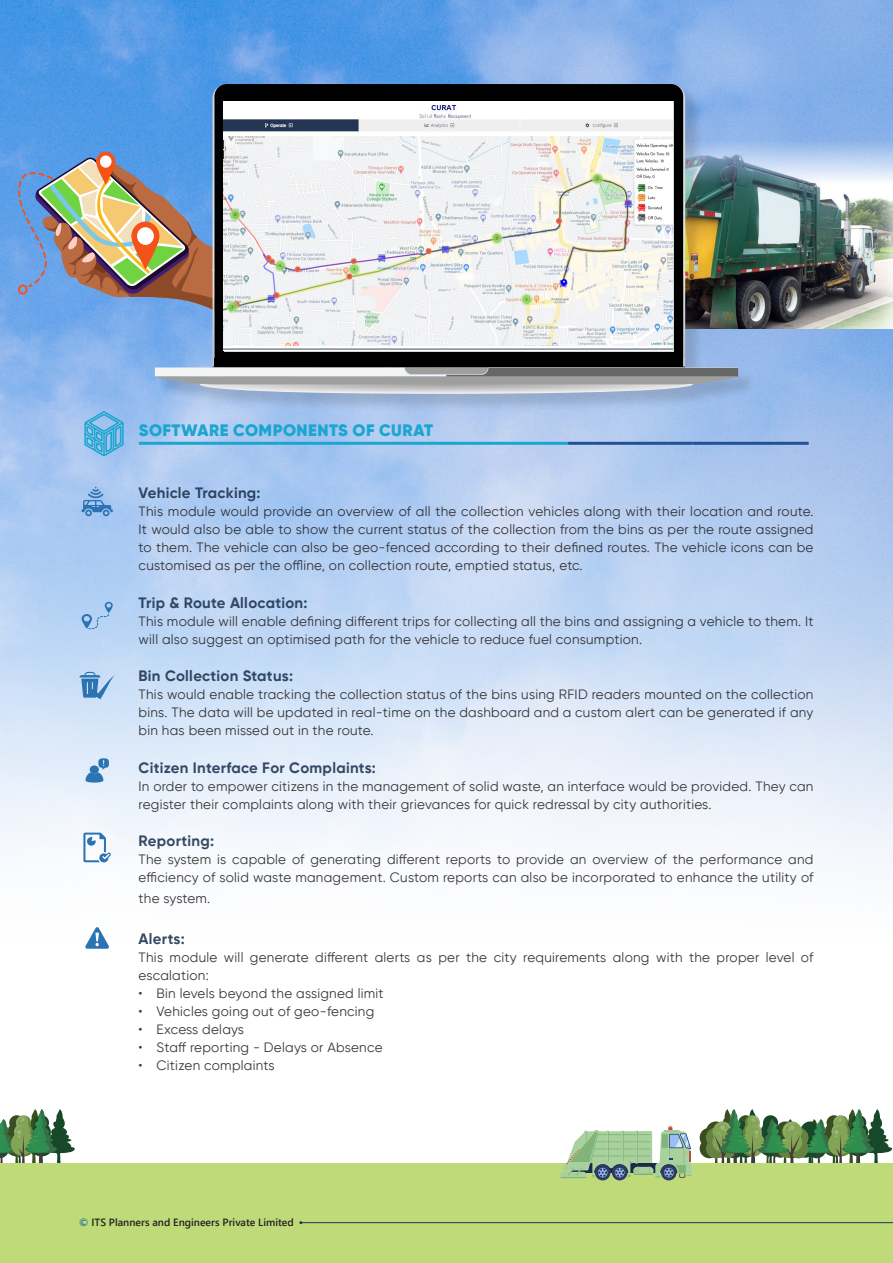
<style>
.page{position:relative;width:893px;height:1263px;background:#fff}
.page>*{position:absolute;margin:0;border:0;box-sizing:border-box;transform-origin:0 0}
.t1{font:900 16.5px "Gilroy";letter-spacing:.03em;color:#1aa6cf}
.t2{font:700 15px "Gilroy";letter-spacing:.02em;color:#1e3553}
.t3{font:13.5px/18px "Gilroy";letter-spacing:.02em;color:#231f20}
.t4{font:13.5px "Gilroy";color:#231f20}
.t5{font:600 10.5px "Segoe UI";color:#231f20}
.s1{color:#146b94}
</style>
<div class="page">
<img style="left:0;top:0;width:893px;height:864px">
<svg style="left:18px;top:152px;width:140px;height:171px;background:#94a0a7"></svg>
<div style="left:100px;top:155px;width:12px;height:13px;background:#fff;border-radius:50%"></div>
<img style="left:757px;top:94px;width:136px;height:234px">
<svg style="left:0;top:1109px;width:75px;height:54px"></svg>
<svg style="left:700px;top:1109px;width:192px;height:54px"></svg>
<div style="left:0;top:1163px;width:893px;height:100px;background:#beda79"></div>
<hr style="left:139px;top:442px;width:140px;height:3px;background:#1aa6cf">
<hr style="left:279px;top:442px;width:147px;height:3px;background:#1aa6cf">
<hr style="left:426px;top:442px;width:142px;height:3px;background:#1aa6cf">
<hr style="left:568px;top:442px;width:125px;height:3px;background:#215294">
<hr style="left:693px;top:442px;width:116px;height:3px;background:#215294">
<svg style="left:84px;top:411px;width:40px;height:45px;background:#67b6e1"></svg>
<hr style="left:301px;top:1222px;width:592px;height:1px;background:#1e3553">
<div style="left:158px;top:86px;width:599px;height:327px;background:#231f20;opacity:.16"></div>
<img style="left:200px;top:389px;width:493px;height:5px">
<div style="left:215px;top:358px;width:468px;height:9px;background:#000"></div>
<svg style="left:215px;top:84px;width:468px;height:274px;background:#131414"></svg>
<svg style="left:155px;top:367px;width:583px;height:22px"></svg>
<img style="left:224px;top:101px;width:449px;height:249px">
<svg style="left:82px;top:487px;width:31px;height:29px"></svg>
<svg style="left:81px;top:602px;width:32px;height:27px"></svg>
<svg style="left:80px;top:672px;width:35px;height:27px"></svg>
<svg style="left:85px;top:758px;width:24px;height:25px"></svg>
<div style="left:90px;top:765px;width:9px;height:9px;background:#2b73b3;border-radius:50%"></div>
<svg style="left:83px;top:832px;width:28px;height:31px"></svg>
<svg style="left:85px;top:927px;width:24px;height:22px"></svg>
<div style="left:661px;top:1165px;width:16px;height:15px;background:#2e3b61;border-radius:50%"></div>
<div style="left:595px;top:1165px;width:15px;height:15px;background:#2e3b61;border-radius:50%"></div>
<div style="left:612px;top:1165px;width:15px;height:15px;background:#2e3b61;border-radius:50%"></div>
<svg style="left:560px;top:1126px;width:132px;height:52px"></svg>
<p class="t1" style="left:139px;top:420px;width:296px">SOFTWARE COMPONENTS OF CURAT</p>
<p class="t2" style="left:139px;top:484px;width:124px">Vehicle Tracking:</p>
<p class="t3" style="left:139px;top:503px;width:676px;text-align:justify">This module would provide an overview of all the collection vehicles along with their location and route.<br>It would also be able to show the current status of the collection from the bins as per the route assigned to them. The vehicle can also be geo-fenced according to their defined routes. The vehicle icons can be customised as per the offline, on collection route, emptied status, etc.</p>
<p class="t2" style="left:139px;top:593px;width:170px">Trip &amp; Route Allocation:</p>
<p class="t3" style="left:139px;top:612px;width:676px">This module will enable defining different trips for collecting all the bins and assigning a vehicle to them. It will also suggest an optimised path for the vehicle to reduce fuel consumption.</p>
<p class="t2" style="left:139px;top:667px;width:156px">Bin Collection Status:</p>
<p class="t3" style="left:139px;top:686px;width:676px;text-align:justify">This would enable tracking the collection status of the bins using RFID readers mounted on the collection bins. The data will be updated in real-time on the dashboard and a custom alert can be generated if any bin has been missed out in the route.</p>
<p class="t2" style="left:139px;top:758px;width:239px">Citizen Interface For Complaints:</p>
<p class="t3" style="left:139px;top:777px;width:676px">In order to empower citizens in the management of solid waste, an interface would be provided. They can register their complaints along with their grievances for quick redressal by city authorities.</p>
<p class="t2" style="left:139px;top:832px;width:77px">Reporting:</p>
<p class="t3" style="left:139px;top:851px;width:676px">The system is capable of generating different reports to provide an overview of the performance and efficiency of solid waste management. Custom reports can also be incorporated to enhance the utility of</p>
<p class="t4" style="left:139px;top:890px;width:73px">the system.</p>
<p class="t2" style="left:139px;top:929px;width:48px">Alerts:</p>
<p class="t3" style="left:139px;top:948px;width:676px">This module will generate different alerts as per the city requirements along with the proper level of escalation:</p>
<p class="t3" style="left:139px;top:984px;width:247px">• Bin levels beyond the assigned limit</p>
<p class="t3" style="left:139px;top:1002px;width:237px">• Vehicles going out of geo-fencing</p>
<p class="t3" style="left:139px;top:1020px;width:107px">• Excess delays</p>
<p class="t3" style="left:139px;top:1038px;width:245px">• Staff reporting - Delays or Absence</p>
<p class="t3" style="left:139px;top:1056px;width:138px">• Citizen complaints</p>
<p class="t5" style="left:79px;top:1213px;width:216px"><span class="s1">©</span> ITS Planners and Engineers Private Limited</p>
</div>
